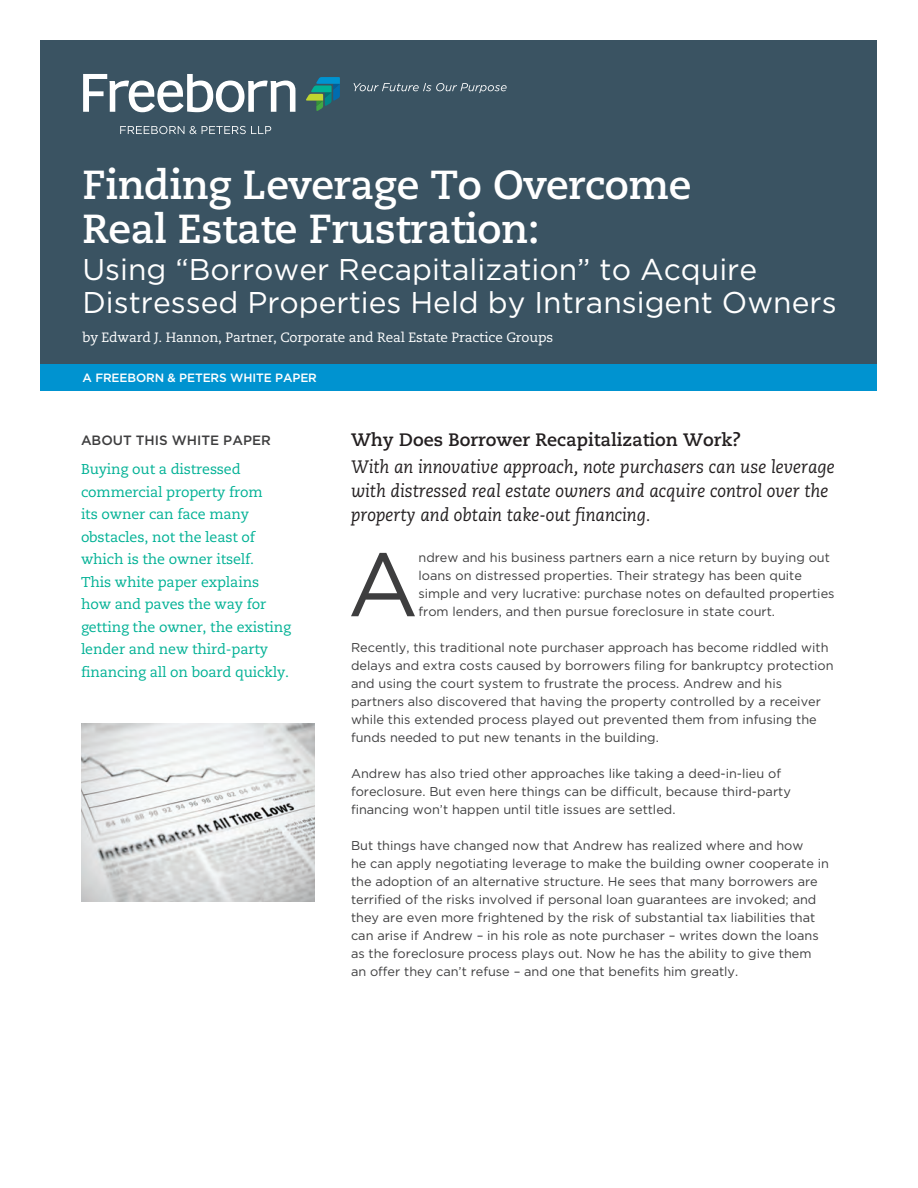
<style>
.page{position:relative;width:918px;height:1188px;background:#fff}
.page>*{position:absolute;margin:0;border:0;box-sizing:border-box;transform-origin:0 0}
.Drop_Cap_Intro{font:89.85px "Gotham";color:#3e3e3f}
.Headline_1{font:700 40.5px "Caecilia LT Std";letter-spacing:-.01em;color:#fff}
.Headline_2{font:30px "Gotham";color:#fff}
.t1{font:italic 18px "Caecilia LT Std";color:#231f20;scale:.95 1}
.t2{font:700 18px "Caecilia LT Std";color:#231f20}
.Call_Out_1{font:14.25px/22.5px "Caecilia LT Std";letter-spacing:-.01em;color:#00b195}
.Byline{font:13.5px "Caecilia LT Std";letter-spacing:-.01em;color:#fff}
.About_Header{font:500 13.5px "Gotham";color:#3e3e3f}
.Body_Text{font:12.75px/18px "Gotham";color:#3e3e3f}
.Drop_Cap_Intro-2{font:12.75px/18px "Gotham";color:#3e3e3f}
.t3{font:500 12px "Gotham";letter-spacing:-.01em;color:#fff}
</style>
<div class="page">
<div style="left:41px;top:41px;width:836px;height:332px;background:#3a5362"></div>
<div style="left:41px;top:365px;width:836px;height:26px;background:#0093d0"></div>
<img style="left:81px;top:723px;width:234px;height:179px">
<svg style="left:83px;top:74px;width:212px;height:38px"></svg>
<svg style="left:306px;top:77px;width:34px;height:34px"></svg>
<svg style="left:353px;top:83px;width:154px;height:10px"></svg>
<svg style="left:120px;top:126px;width:64px;height:8px"></svg>
<svg style="left:190px;top:126px;width:81px;height:8px"></svg>
<p class="Headline_1" style="left:82px;top:161px;width:610px">Finding Leverage To Overcome</p>
<p class="Headline_1" style="left:82px;top:205px;width:459px">Real Estate Frustration:</p>
<p class="Headline_2" style="left:82px;top:250px;width:676px">Using “Borrower Recapitalization” to Acquire</p>
<p class="Headline_2" style="left:82px;top:283px;width:756px">Distressed Properties Held by Intransigent Owners</p>
<p class="Byline" style="left:82px;top:329px;width:472px">by Edward J. Hannon, Partner, Corporate and Real Estate Practice Groups</p>
<p class="t3" style="left:82px;top:370px;width:236px">A FREEBORN &amp; PETERS WHITE PAPER</p>
<p class="About_Header" style="left:81px;top:432px;width:191px">ABOUT THIS WHITE PAPER</p>
<p class="Call_Out_1" style="left:81px;top:459px;width:161px">Buying out a distressed</p>
<p class="Call_Out_1" style="left:81px;top:481px;width:183px">commercial property from</p>
<p class="Call_Out_1" style="left:81px;top:504px;width:170px">its owner can face many</p>
<p class="Call_Out_1" style="left:81px;top:526px;width:176px">obstacles, not the least of</p>
<p class="Call_Out_1" style="left:81px;top:549px;width:175px">which is the owner itself.</p>
<p class="Call_Out_1" style="left:81px;top:571px;width:180px">This white paper explains</p>
<p class="Call_Out_1" style="left:81px;top:594px;width:187px">how and paves the way for</p>
<p class="Call_Out_1" style="left:81px;top:616px;width:212px">getting the owner, the existing lender and new third-party</p>
<p class="Call_Out_1" style="left:81px;top:661px;width:210px">financing all on board quickly.</p>
<p class="t2" style="left:351px;top:429px;width:392px">Why Does Borrower Recapitalization Work?</p>
<p class="t1" style="left:351px;top:456px;width:511px">With an innovative approach, note purchasers can use leverage</p>
<p class="t1" style="left:351px;top:480px;width:504px">with distressed real estate owners and acquire control over the</p>
<p class="t1" style="left:351px;top:504px;width:317px">property and obtain take-out financing.</p>
<p class="Drop_Cap_Intro" style="left:347px;top:527px;width:73px">A</p>
<p class="Drop_Cap_Intro-2" style="left:419px;top:548px;width:418px">ndrew and his business partners earn a nice return by buying out loans on distressed properties. Their strategy has been quite simple and very lucrative: purchase notes on defaulted properties from lenders, and then pursue foreclosure in state court.</p>
<p class="Body_Text" style="left:351px;top:638px;width:484px">Recently, this traditional note purchaser approach has become riddled with delays and extra costs caused by borrowers filing for bankruptcy protection and using the court system to frustrate the process. Andrew and his</p>
<p class="Body_Text" style="left:351px;top:693px;width:471px">partners also discovered that having the property controlled by a receiver while this extended process played out prevented them from infusing the funds needed to put new tenants in the building.</p>
<p class="Body_Text" style="left:351px;top:765px;width:432px">Andrew has also tried other approaches like taking a deed-in-lieu of</p>
<p class="Body_Text" style="left:351px;top:783px;width:441px">foreclosure. But even here things can be difficult, because third-party</p>
<p class="Body_Text" style="left:351px;top:801px;width:326px">financing won’t happen until title issues are settled.</p>
<p class="Body_Text" style="left:351px;top:837px;width:454px">But things have changed now that Andrew has realized where and how</p>
<p class="Body_Text" style="left:351px;top:855px;width:479px">he can apply negotiating leverage to make the building owner cooperate in</p>
<p class="Body_Text" style="left:351px;top:873px;width:469px">the adoption of an alternative structure. He sees that many borrowers are terrified of the risks involved if personal loan guarantees are invoked; and they are even more frightened by the risk of substantial tax liabilities that can arise if Andrew – in his role as note purchaser – writes down the loans</p>
<p class="Body_Text" style="left:351px;top:945px;width:462px">as the foreclosure process plays out. Now he has the ability to give them</p>
<p class="Body_Text" style="left:351px;top:963px;width:389px">an offer they can’t refuse – and one that benefits him greatly.</p>
</div>
